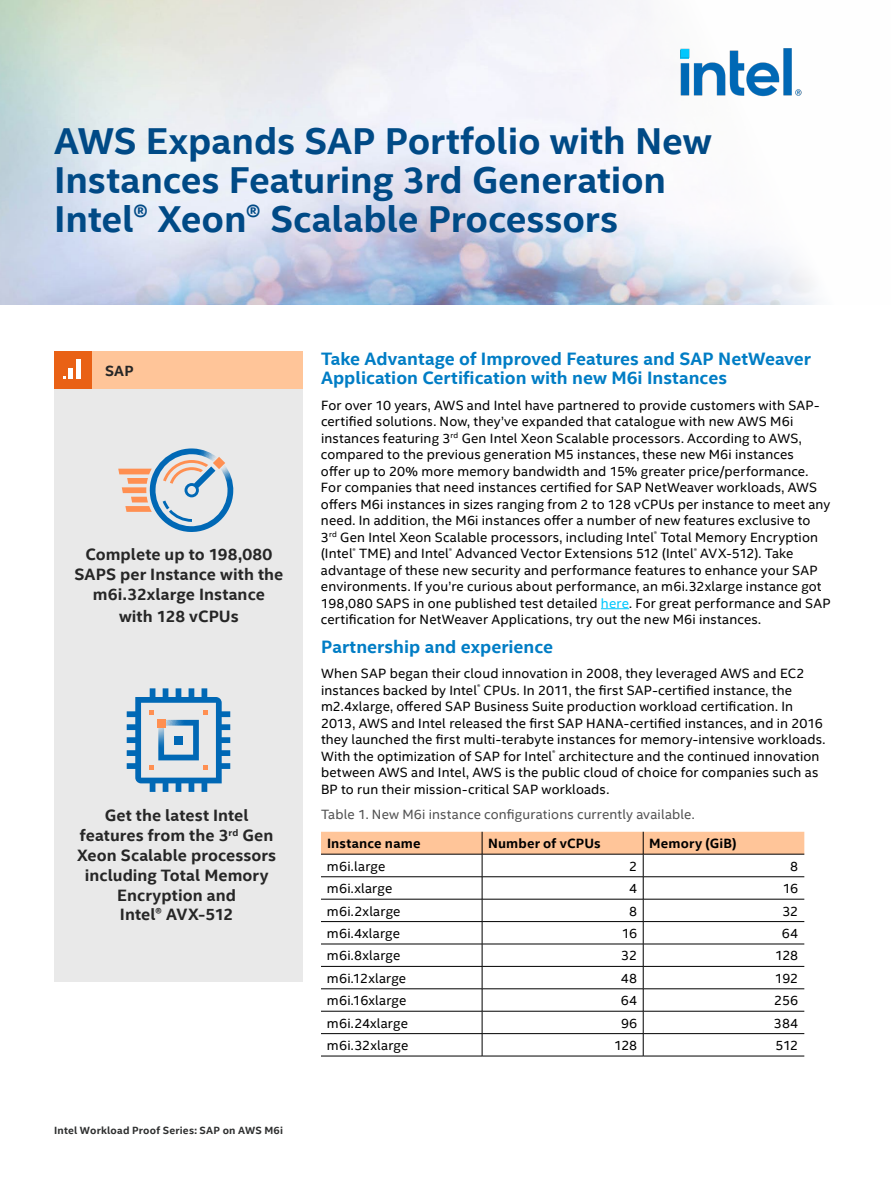
<style>
.page{position:relative;width:891px;height:1188px;background:#fff}
.page>*{position:absolute;margin:0;border:0;box-sizing:border-box;transform-origin:0 0}
.t1{font:700 37.5px/39px "Intel Clear";letter-spacing:-.005em;color:#004a86}
.t2{font:700 18px/19.5px "Intel Clear";color:#007dc5}
.t3{font:700 16.5px/19.8px "Intel Clear";letter-spacing:.005em;color:#262626;text-align:center}
.t4{font:700 14.85px "Intel Clear";color:#262626}
.t5{font:13.5px/16.5px "Intel Clear";letter-spacing:.01em;color:#000}
.t6{font:13.5px "Intel Clear";letter-spacing:.01em;color:#525252}
.t7{font:700 13.5px "Intel Clear";letter-spacing:.015em;color:#000}
.t8{font:700 10.5px "Intel Clear";letter-spacing:.02em;color:#2e2f2f}
.s1{color:#00c7fd}
</style>
<div class="page">
<img style="left:0;top:0;width:817px;height:305px">
<svg style="left:601px;top:608px;width:28px;height:1px"></svg>
<hr style="left:321px;top:1056px;width:161px;height:1px;background:#000">
<hr style="left:482px;top:1056px;width:161px;height:1px;background:#000">
<hr style="left:643px;top:1056px;width:161px;height:1px;background:#000">
<svg style="left:321px;top:832px;width:483px;height:224px"></svg>
<hr style="left:321px;top:854px;width:161px;height:1px;background:#000">
<hr style="left:482px;top:854px;width:161px;height:1px;background:#000">
<hr style="left:643px;top:854px;width:161px;height:1px;background:#000">
<div style="left:54px;top:389px;width:249px;height:593px;background:#e9e9e9"></div>
<svg style="left:118px;top:448px;width:116px;height:84px"></svg>
<svg style="left:127px;top:688px;width:103px;height:104px"></svg>
<div style="left:157px;top:719px;width:8px;height:9px;background:#ff8f51"></div>
<div style="left:92px;top:351px;width:211px;height:38px;background:#ffc599"></div>
<div style="left:54px;top:351px;width:38px;height:38px;background:#e96115"></div>
<hr style="left:69px;top:368px;width:4px;height:11px;background:#fff">
<div style="left:76px;top:359px;width:5px;height:20px;background:#fff"></div>
<img style="left:680px;top:48px;width:122px;height:49px">
<h1 class="t1" style="left:54px;top:122px;width:659px">AWS Expands SAP Portfolio with New<br>Instances Featuring 3rd Generation<br>Intel® Xeon® Scalable Processors</h1>
<p class="t4" style="left:105px;top:361px;width:30px">SAP</p>
<p class="t3" style="left:74px;top:545px;width:211px">Complete up to 198,080<br>SAPS per Instance with the m6i.32xlarge Instance</p>
<p class="t3" style="left:119px;top:607px;width:121px">with 128 vCPUs</p>
<p class="t3" style="left:77px;top:806px;width:201px">Get the latest Intel features from the 3<sup>rd</sup> Gen<br>Xeon Scalable processors including Total Memory<br>Encryption and<br>Intel® AVX-512</p>
<p class="t8" style="left:54px;top:1124px;width:231px">Intel Workload Proof Series: SAP on AWS M6i</p>
<h2 class="t2" style="left:321px;top:349px;width:491px">Take Advantage of Improved Features and SAP NetWeaver<br>Application Certification with new M6i Instances</h2>
<p class="t5" style="left:321px;top:397px;width:511px">For over 10 years, AWS and Intel have partnered to provide customers with SAP&shy;certified solutions. Now, they’ve expanded that catalogue with new AWS M6i instances featuring 3<sup>rd</sup> Gen Intel Xeon Scalable processors. According to AWS, compared to the previous generation M5 instances, these new M6i instances<br>offer up to 20% more memory bandwidth and 15% greater price/performance.<br>For companies that need instances certified for SAP NetWeaver workloads, AWS offers M6i instances in sizes ranging from 2 to 128 vCPUs per instance to meet any need. In addition, the M6i instances offer a number of new features exclusive to<br>3<sup>rd</sup> Gen Intel Xeon Scalable processors, including Intel<sup>®</sup> Total Memory Encryption (Intel<sup>®</sup> TME) and Intel<sup>®</sup> Advanced Vector Extensions 512 (Intel<sup>®</sup> AVX-512). Take advantage of these new security and performance features to enhance your SAP environments. If you’re curious about performance, an m6i.32xlarge instance got 198,080 SAPS in one published test detailed <span class="s1">here</span>. For great performance and SAP certification for NetWeaver Applications, try out the new M6i instances.</p>
<h2 class="t2" style="left:321px;top:637px;width:234px">Partnership and experience</h2>
<p class="t5" style="left:321px;top:665px;width:506px">When SAP began their cloud innovation in 2008, they leveraged AWS and EC2 instances backed by Intel<sup>®</sup> CPUs. In 2011, the first SAP-certified instance, the m2.4xlarge, offered SAP Business Suite production workload certification. In 2013, AWS and Intel released the first SAP HANA-certified instances, and in 2016 they launched the first multi-terabyte instances for memory-intensive workloads.<br>With the optimization of SAP for Intel<sup>®</sup> architecture and the continued innovation between AWS and Intel, AWS is the public cloud of choice for companies such as BP to run their mission-critical SAP workloads.</p>
<p class="t6" style="left:321px;top:806px;width:375px">Table 1. New M6i instance configurations currently available.</p>
<p class="t7" style="left:327px;top:835px;width:95px">Instance name</p>
<p class="t7" style="left:488px;top:835px;width:114px">Number of vCPUs</p>
<p class="t7" style="left:649px;top:835px;width:89px">Memory (GiB)</p>
<p class="t5" style="left:327px;top:858px;width:60px">m6i.large</p>
<p class="t5" style="left:629px;top:858px;width:10px">2</p>
<p class="t5" style="left:790px;top:858px;width:10px">8</p>
<p class="t5" style="left:327px;top:880px;width:67px">m6i.xlarge</p>
<p class="t5" style="left:629px;top:880px;width:10px">4</p>
<p class="t5" style="left:783px;top:880px;width:17px">16</p>
<p class="t5" style="left:327px;top:903px;width:75px">m6i.2xlarge</p>
<p class="t5" style="left:629px;top:903px;width:10px">8</p>
<p class="t5" style="left:782px;top:903px;width:17px">32</p>
<p class="t5" style="left:327px;top:925px;width:75px">m6i.4xlarge</p>
<p class="t5" style="left:622px;top:925px;width:17px">16</p>
<p class="t5" style="left:782px;top:925px;width:18px">64</p>
<p class="t5" style="left:327px;top:948px;width:75px">m6i.8xlarge</p>
<p class="t5" style="left:621px;top:948px;width:17px">32</p>
<p class="t5" style="left:775px;top:948px;width:25px">128</p>
<p class="t5" style="left:327px;top:970px;width:81px">m6i.12xlarge</p>
<p class="t5" style="left:621px;top:970px;width:18px">48</p>
<p class="t5" style="left:775px;top:970px;width:25px">192</p>
<p class="t5" style="left:327px;top:992px;width:81px">m6i.16xlarge</p>
<p class="t5" style="left:621px;top:992px;width:18px">64</p>
<p class="t5" style="left:774px;top:992px;width:25px">256</p>
<p class="t5" style="left:327px;top:1015px;width:83px">m6i.24xlarge</p>
<p class="t5" style="left:621px;top:1015px;width:18px">96</p>
<p class="t5" style="left:774px;top:1015px;width:26px">384</p>
<p class="t5" style="left:327px;top:1037px;width:83px">m6i.32xlarge</p>
<p class="t5" style="left:614px;top:1037px;width:25px">128</p>
<p class="t5" style="left:776px;top:1037px;width:24px">512</p>
</div>
